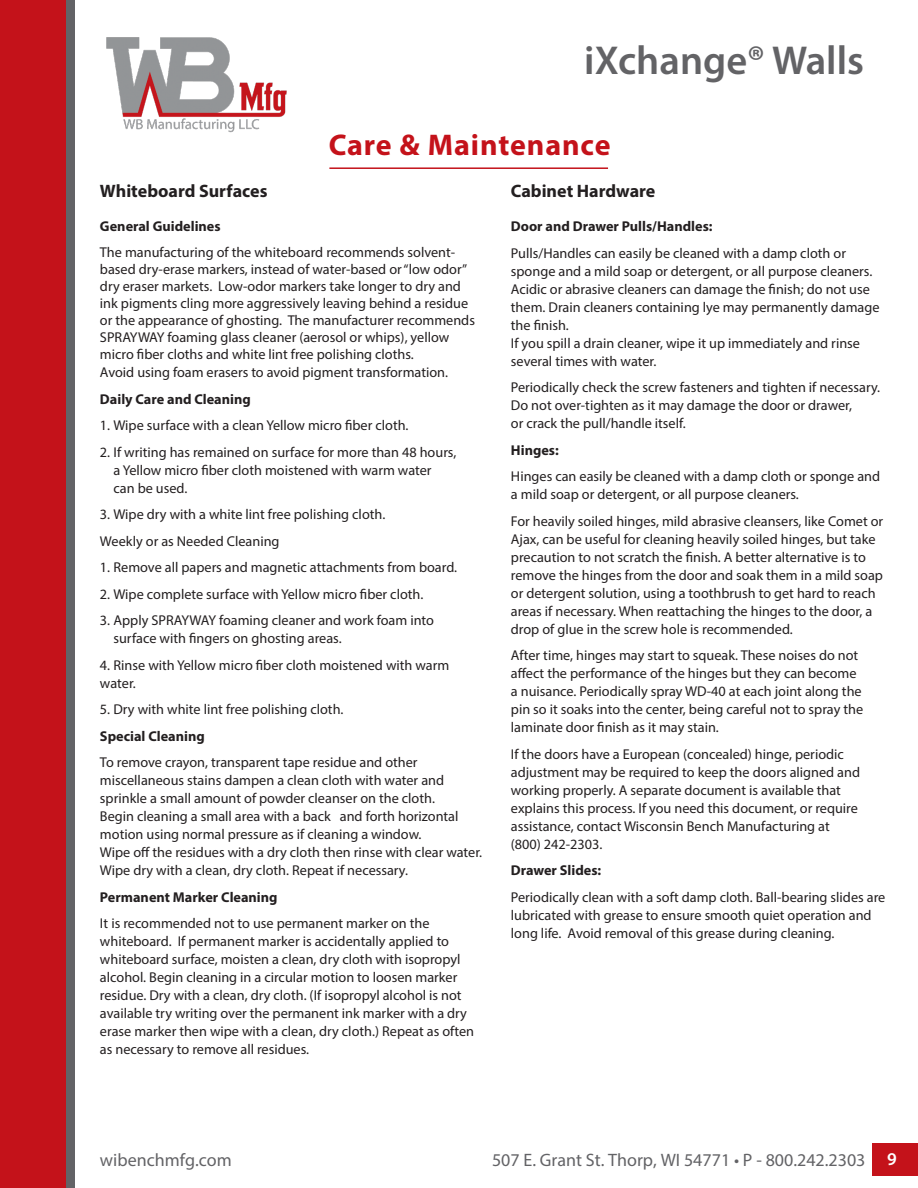
<style>
.page{position:relative;width:918px;height:1188px;background:#fff}
.page>*{position:absolute;margin:0;border:0;box-sizing:border-box;transform-origin:0 0}
.t1{font:600 40.5px "Myriad Pro";color:#636366}
.t2{font:700 30px "Myriad Pro";letter-spacing:.03em;color:#c4121a}
.t3{font:18px "Myriad Pro";color:#636366}
.Head{font:700 18px "Myriad Pro";color:#231f20}
.Head-2{font:14.25px/18px "Myriad Pro";color:#231f20}
.Head-3{font:700 14.25px "Myriad Pro";color:#231f20}
.s1{font-weight:600;color:#fff}
</style>
<div class="page">
<div style="left:0;top:0;width:67px;height:1188px;background:#c4121a"></div>
<div style="left:67px;top:0;width:8px;height:1188px;background:#636366"></div>
<div style="left:872px;top:1144px;width:46px;height:32px;background:#c4121a"></div>
<img style="left:106px;top:37px;width:181px;height:96px">
<hr style="left:329px;top:167px;width:279px;height:2px;background:#c4121a">
<p class="t1" style="left:584px;top:34px;width:281px">iXchange® Walls</p>
<p class="t2" style="left:329px;top:126px;width:283px">Care &amp; Maintenance</p>
<p class="Head" style="left:100px;top:179px;width:169px">Whiteboard Surfaces</p>
<p class="Head-3" style="left:100px;top:217px;width:122px">General Guidelines</p>
<p class="Head-2" style="left:100px;top:243px;width:377px;line-height:17.2px">The manufacturing of the whiteboard recommends solvent&shy;based dry-erase markers, instead of water-based or “low odor” dry eraser markets. Low-odor markers take longer to dry and ink pigments cling more aggressively leaving behind a residue or the appearance of ghosting. The manufacturer recommends SPRAYWAY foaming glass cleaner (aerosol or whips), yellow micro fiber cloths and white lint free polishing cloths.<br>Avoid using foam erasers to avoid pigment transformation.</p>
<p class="Head-3" style="left:100px;top:390px;width:152px">Daily Care and Cleaning</p>
<p class="Head-2" style="left:100px;top:416px;width:310px">1. Wipe surface with a clean Yellow micro fiber cloth.</p>
<p class="Head-2" style="left:113px;top:443px;width:344px;text-indent:-13px">2. If writing has remained on surface for more than 48 hours, a Yellow micro fiber cloth moistened with warm water<br>can be used.</p>
<p class="Head-2" style="left:100px;top:505px;width:287px">3. Wipe dry with a white lint free polishing cloth.</p>
<p class="Head-2" style="left:100px;top:532px;width:181px">Weekly or as Needed Cleaning</p>
<p class="Head-2" style="left:100px;top:558px;width:359px">1. Remove all papers and magnetic attachments from board.</p>
<p class="Head-2" style="left:100px;top:585px;width:325px">2. Wipe complete surface with Yellow micro fiber cloth.</p>
<p class="Head-2" style="left:113px;top:611px;width:322px;text-indent:-13px">3. Apply SPRAYWAY foaming cleaner and work foam into surface with fingers on ghosting areas.</p>
<p class="Head-2" style="left:100px;top:656px;width:351px">4. Rinse with Yellow micro fiber cloth moistened with warm water.</p>
<p class="Head-2" style="left:100px;top:700px;width:245px">5. Dry with white lint free polishing cloth.</p>
<p class="Head-3" style="left:100px;top:727px;width:106px">Special Cleaning</p>
<p class="Head-2" style="left:100px;top:753px;width:384px">To remove crayon, transparent tape residue and other miscellaneous stains dampen a clean cloth with water and sprinkle a small amount of powder cleanser on the cloth.<br>Begin cleaning a small area with a back and forth horizontal motion using normal pressure as if cleaning a window.<br>Wipe off the residues with a dry cloth then rinse with clear water.<br>Wipe dry with a clean, dry cloth. Repeat if necessary.</p>
<p class="Head-3" style="left:100px;top:888px;width:179px">Permanent Marker Cleaning</p>
<p class="Head-2" style="left:100px;top:914px;width:376px">It is recommended not to use permanent marker on the whiteboard. If permanent marker is accidentally applied to whiteboard surface, moisten a clean, dry cloth with isopropyl alcohol. Begin cleaning in a circular motion to loosen marker residue. Dry with a clean, dry cloth. (If isopropyl alcohol is not available try writing over the permanent ink marker with a dry erase marker then wipe with a clean, dry cloth.) Repeat as often as necessary to remove all residues.</p>
<p class="Head" style="left:511px;top:179px;width:146px">Cabinet Hardware</p>
<p class="Head-3" style="left:511px;top:217px;width:203px">Door and Drawer Pulls/Handles:</p>
<p class="Head-2" style="left:511px;top:244px;width:370px">Pulls/Handles can easily be cleaned with a damp cloth or sponge and a mild soap or detergent, or all purpose cleaners.<br>Acidic or abrasive cleaners can damage the finish; do not use them. Drain cleaners containing lye may permanently damage the finish.<br>If you spill a drain cleaner, wipe it up immediately and rinse several times with water.</p>
<p class="Head-2" style="left:511px;top:378px;width:371px">Periodically check the screw fasteners and tighten if necessary.<br>Do not over-tighten as it may damage the door or drawer,<br>or crack the pull/handle itself.</p>
<p class="Head-3" style="left:511px;top:440px;width:49px">Hinges:</p>
<p class="Head-2" style="left:511px;top:467px;width:371px">Hinges can easily be cleaned with a damp cloth or sponge and a mild soap or detergent, or all purpose cleaners.</p>
<p class="Head-2" style="left:511px;top:512px;width:374px">For heavily soiled hinges, mild abrasive cleansers, like Comet or Ajax, can be useful for cleaning heavily soiled hinges, but take precaution to not scratch the finish. A better alternative is to remove the hinges from the door and soak them in a mild soap or detergent solution, using a toothbrush to get hard to reach areas if necessary. When reattaching the hinges to the door, a drop of glue in the screw hole is recommended.</p>
<p class="Head-2" style="left:511px;top:646px;width:354px">After time, hinges may start to squeak. These noises do not affect the performance of the hinges but they can become a nuisance. Periodically spray WD-40 at each joint along the pin so it soaks into the center, being careful not to spray the laminate door finish as it may stain.</p>
<p class="Head-2" style="left:511px;top:745px;width:351px">If the doors have a European (concealed) hinge, periodic adjustment may be required to keep the doors aligned and working properly. A separate document is available that explains this process. If you need this document, or require assistance, contact Wisconsin Bench Manufacturing at (800) 242-2303.</p>
<p class="Head-3" style="left:511px;top:861px;width:92px">Drawer Slides:</p>
<p class="Head-2" style="left:511px;top:888px;width:376px">Periodically clean with a soft damp cloth. Ball-bearing slides are lubricated with grease to ensure smooth quiet operation and long life. Avoid removal of this grease during cleaning.</p>
<p class="t3" style="left:100px;top:1149px;width:133px">wibenchmfg.com</p>
<p class="t3" style="left:492px;top:1149px;width:406px">507 E. Grant St. Thorp, WI 54771 • P - 800.242.2303 <span class="s1">9</span></p>
</div>
